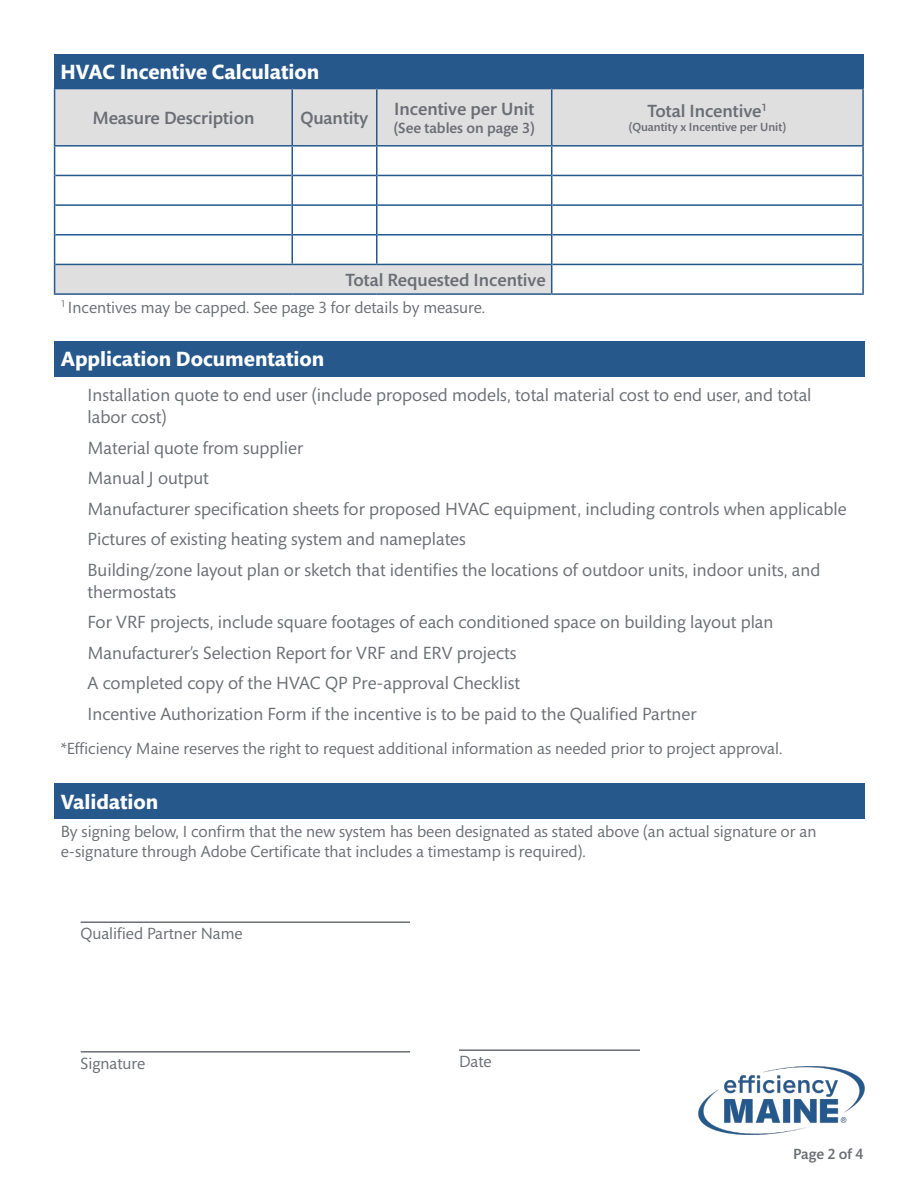
<style>
.page{position:relative;width:918px;height:1188px;background:#fff}
.page>*{position:absolute;margin:0;border:0;box-sizing:border-box;transform-origin:0 0}
.t1{font:700 21px "Mundo Sans Std";color:#fff}
.t2{font:18px/30.6px "Mundo Sans Std";color:#6b6e74}
.t3{font:500 18px "Mundo Sans Std";color:#6b6e74}
.t4{font:16.5px/19.8px "Mundo Sans Std";color:#6b6e74}
.t5{font:500 15px "Mundo Sans Std";color:#6b6e74}
.t6{font:500 12px "Mundo Sans Std";color:#6b6e74}
</style>
<div class="page">
<img style="left:698px;top:1066px;width:167px;height:69px">
<div style="left:54px;top:54px;width:810px;height:34px;background:#26588c"></div>
<div style="left:55px;top:89px;width:807px;height:56px;background:#e0dfe0"></div>
<div style="left:55px;top:264px;width:497px;height:30px;background:#e0dfe0"></div>
<hr style="left:55px;top:175px;width:236px;height:1px;background:#26588c">
<hr style="left:293px;top:175px;width:83px;height:1px;background:#26588c">
<hr style="left:378px;top:175px;width:173px;height:1px;background:#26588c">
<hr style="left:552px;top:175px;width:310px;height:1px;background:#26588c">
<hr style="left:55px;top:204px;width:236px;height:2px;background:#26588c">
<hr style="left:293px;top:204px;width:83px;height:2px;background:#26588c">
<hr style="left:378px;top:204px;width:173px;height:2px;background:#26588c">
<hr style="left:552px;top:204px;width:310px;height:2px;background:#26588c">
<hr style="left:55px;top:234px;width:236px;height:2px;background:#26588c">
<hr style="left:293px;top:234px;width:83px;height:2px;background:#26588c">
<hr style="left:378px;top:234px;width:173px;height:2px;background:#26588c">
<hr style="left:552px;top:234px;width:310px;height:2px;background:#26588c">
<hr style="left:55px;top:264px;width:237px;height:1px;background:#26588c">
<hr style="left:292px;top:264px;width:85px;height:1px;background:#26588c">
<hr style="left:377px;top:264px;width:174px;height:1px;background:#26588c">
<hr style="left:552px;top:264px;width:310px;height:1px;background:#26588c">
<hr style="left:54px;top:293px;width:238px;height:2px;background:#26588c">
<hr style="left:292px;top:293px;width:85px;height:2px;background:#26588c">
<hr style="left:377px;top:293px;width:175px;height:2px;background:#26588c">
<hr style="left:552px;top:293px;width:312px;height:2px;background:#26588c">
<svg style="left:54px;top:147px;width:1px;height:28px"></svg>
<hr style="left:291px;top:147px;width:2px;height:28px;background:#26588c">
<hr style="left:376px;top:147px;width:2px;height:28px;background:#26588c">
<svg style="left:551px;top:147px;width:1px;height:28px"></svg>
<hr style="left:862px;top:147px;width:2px;height:28px;background:#26588c">
<hr style="left:54px;top:175px;width:1px;height:30px;background:#26588c">
<hr style="left:291px;top:175px;width:2px;height:30px;background:#26588c">
<hr style="left:376px;top:175px;width:2px;height:30px;background:#26588c">
<hr style="left:551px;top:175px;width:1px;height:30px;background:#26588c">
<hr style="left:862px;top:175px;width:2px;height:30px;background:#26588c">
<hr style="left:54px;top:205px;width:1px;height:30px;background:#26588c">
<hr style="left:291px;top:205px;width:2px;height:30px;background:#26588c">
<hr style="left:376px;top:205px;width:2px;height:30px;background:#26588c">
<hr style="left:551px;top:205px;width:1px;height:30px;background:#26588c">
<hr style="left:862px;top:205px;width:2px;height:30px;background:#26588c">
<hr style="left:291px;top:235px;width:2px;height:29px;background:#26588c">
<hr style="left:376px;top:235px;width:2px;height:29px;background:#26588c">
<hr style="left:862px;top:235px;width:2px;height:29px;background:#26588c">
<svg style="left:54px;top:235px;width:1px;height:58px"></svg>
<svg style="left:551px;top:235px;width:1px;height:58px"></svg>
<hr style="left:862px;top:264px;width:2px;height:29px;background:#26588c">
<hr style="left:54px;top:88px;width:238px;height:1px;background:#26588c">
<hr style="left:54px;top:89px;width:1px;height:56px;background:#26588c">
<hr style="left:292px;top:88px;width:85px;height:1px;background:#26588c">
<hr style="left:291px;top:89px;width:2px;height:56px;background:#26588c">
<hr style="left:377px;top:88px;width:175px;height:1px;background:#26588c">
<hr style="left:376px;top:89px;width:2px;height:56px;background:#26588c">
<hr style="left:552px;top:88px;width:312px;height:1px;background:#26588c">
<hr style="left:551px;top:89px;width:1px;height:56px;background:#26588c">
<hr style="left:862px;top:89px;width:2px;height:56px;background:#26588c">
<hr style="left:54px;top:145px;width:238px;height:2px;background:#26588c">
<hr style="left:292px;top:145px;width:85px;height:2px;background:#26588c">
<hr style="left:377px;top:145px;width:175px;height:2px;background:#26588c">
<hr style="left:552px;top:145px;width:312px;height:2px;background:#26588c">
<div style="left:54px;top:784px;width:810px;height:35px;background:#26588c"></div>
<hr style="left:81px;top:921px;width:329px;height:2px;background:#6b6e73">
<hr style="left:81px;top:1051px;width:329px;height:2px;background:#6b6e73">
<hr style="left:459px;top:1049px;width:181px;height:2px;background:#6b6e73">
<div style="left:54px;top:341px;width:810px;height:35px;background:#26588c"></div>
<p class="t1" style="left:61px;top:60px;width:260px">HVAC Incentive Calculation</p>
<p class="t3" style="left:92px;top:108px;width:164px">Measure Description</p>
<p class="t3" style="left:300px;top:108px;width:70px">Quantity</p>
<p class="t3" style="left:394px;top:99px;width:142px">Incentive per Unit</p>
<p class="t5" style="left:394px;top:120px;width:143px">(See tables on page 3)</p>
<p class="t3" style="left:346px;top:270px;width:202px">Total Requested Incentive</p>
<p class="t4" style="left:61px;top:298px;width:426px"><sup>1</sup> Incentives may be capped. See page 3 for details by measure.</p>
<p class="t3" style="left:648px;top:101px;width:121px">Total Incentive<sup>1</sup></p>
<p class="t6" style="left:629px;top:120px;width:159px">(Quantity x Incentive per Unit)</p>
<p class="t1" style="left:61px;top:348px;width:265px">Application Documentation</p>
<p class="t2" style="left:88px;top:385px;width:726px;line-height:21.6px">Installation quote to end user (include proposed models, total material cost to end user, and total labor cost)</p>
<p class="t2" style="left:88px;top:433px;width:761px">Material quote from supplier<br>Manual J output<br>Manufacturer specification sheets for proposed HVAC equipment, including controls when applicable Pictures of existing heating system and nameplates<br>Building/zone layout plan or sketch that identifies the locations of outdoor units, indoor units, and</p>
<p class="t2" style="left:88px;top:577px;width:687px">thermostats<br>For VRF projects, include square footages of each conditioned space on building layout plan Manufacturer’s Selection Report for VRF and ERV projects<br>A completed copy of the HVAC QP Pre-approval Checklist<br>Incentive Authorization Form if the incentive is to be paid to the Qualified Partner</p>
<p class="t4" style="left:61px;top:740px;width:723px">*Efficiency Maine reserves the right to request additional information as needed prior to project approval.</p>
<p class="t1" style="left:61px;top:790px;width:99px">Validation</p>
<p class="t4" style="left:61px;top:822px;width:757px">By signing below, I confirm that the new system has been designated as stated above (an actual signature or an e-signature through Adobe Certificate that includes a timestamp is required).</p>
<p class="t4" style="left:81px;top:924px;width:164px">Qualified Partner Name</p>
<p class="t4" style="left:81px;top:1054px;width:66px">Signature</p>
<p class="t4" style="left:459px;top:1052px;width:34px">Date</p>
<p class="t5" style="left:793px;top:1146px;width:72px">Page 2 of 4</p>
</div>
